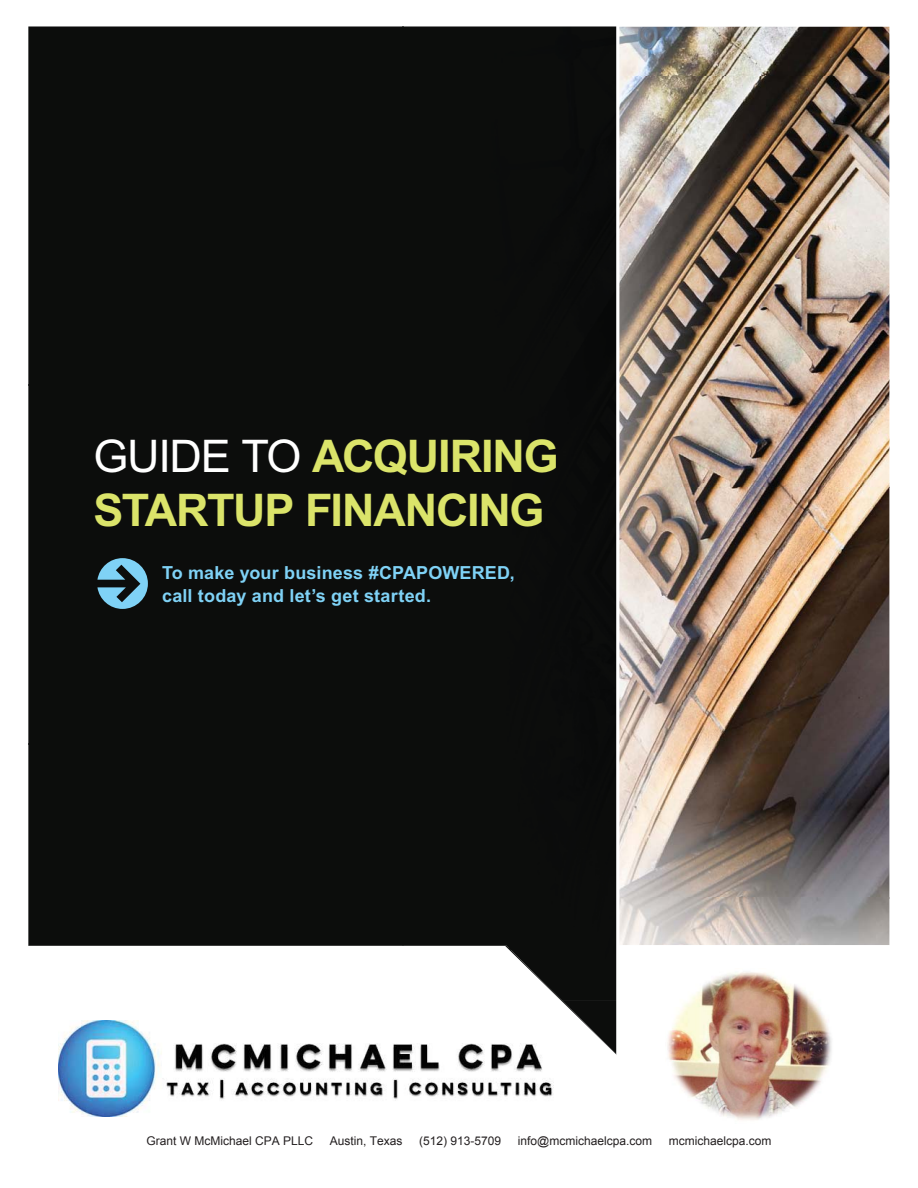
<style>
.page{position:relative;width:918px;height:1188px;background:#fff}
.page>*{position:absolute;margin:0;border:0;box-sizing:border-box;transform-origin:0 0}
.t1{font:700 45px/54px "Arial";letter-spacing:-.03em;color:#dbe46a}
.t2{font:700 18px/22.5px "Arial";letter-spacing:.01em;color:#7fd2f6}
.t3{font:12px "Arial";color:#231f20}
.s1{font-weight:400;color:#fff}
</style>
<div class="page">
<img style="left:619px;top:26px;width:271px;height:51px">
<img style="left:619px;top:77px;width:271px;height:868px">
<svg style="left:509px;top:950px;width:107px;height:52px;fill:#0c0d0c"></svg>
<svg style="left:562px;top:1000px;width:54px;height:54px"></svg>
<div style="left:28px;top:26px;width:588px;height:924px;background:#0c0d0c"></div>
<svg style="left:97px;top:558px;width:51px;height:51px;background:#4b798d"></svg>
<img style="left:58px;top:1020px;width:511px;height:97px">
<img style="left:667px;top:972px;width:165px;height:148px">
<h1 class="t1" style="left:93px;top:432px;width:467px"><span class="s1">GUIDE TO</span> ACQUIRING<br>STARTUP FINANCING</h1>
<h2 class="t2" style="left:162px;top:563px;width:354px">To make your business #CPAPOWERED, call today and let’s get started.</h2>
<p class="t3" style="left:146px;top:1134px;width:168px">Grant W McMichael CPA PLLC</p>
<p class="t3" style="left:330px;top:1134px;width:74px">Austin, Texas</p>
<p class="t3" style="left:419px;top:1134px;width:84px">(512) 913-5709</p>
<p class="t3" style="left:518px;top:1134px;width:136px">info@mcmichaelcpa.com</p>
<p class="t3" style="left:669px;top:1134px;width:104px">mcmichaelcpa.com</p>
</div>
